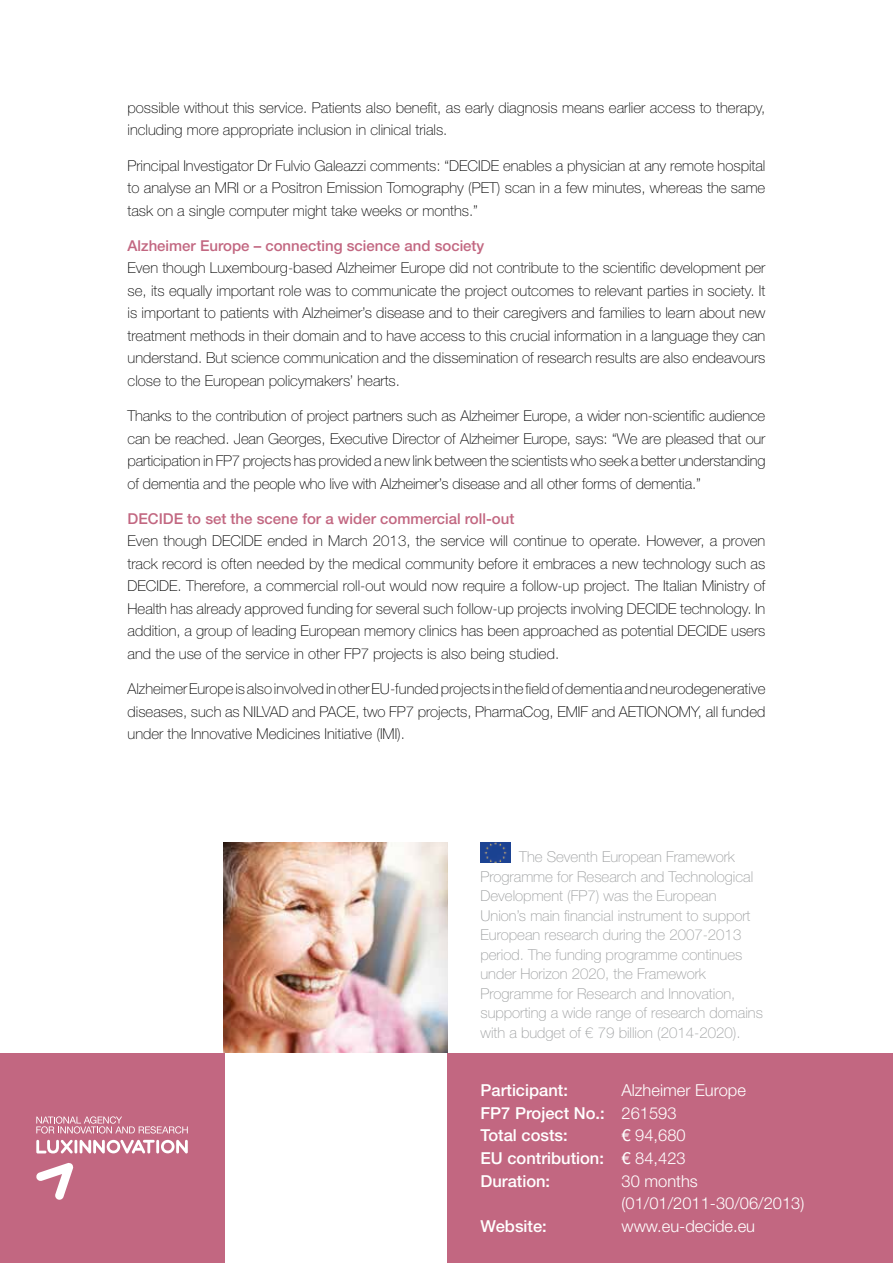
<style>
.page{position:relative;width:893px;height:1263px;background:#fff}
.page>*{position:absolute;margin:0;border:0;box-sizing:border-box;transform-origin:0 0}
.t1{font:500 16.5px/22.5px "Helvetica Neue LT Std";color:#fff}
.t2{font:300 16.5px/22.5px "Helvetica Neue LT Std";color:#fff}
.t3{font:100 15px/22.5px "Helvetica Neue LT Std";color:#000;text-align:justify}
.t4{font:100 15px/19.5px "Helvetica Neue LT Std";color:#9c9e9f}
.t5{font:500 15px "Helvetica Neue LT Std";color:#c26781}
.s1{font-weight:300}
.s2{font-weight:400}
</style>
<div class="page">
<div style="left:447px;top:1053px;width:446px;height:210px;background:#c26781"></div>
<div style="left:0;top:1053px;width:224px;height:210px;background:#c26781"></div>
<img style="left:224px;top:842px;width:223px;height:210px">
<img style="left:480px;top:842px;width:31px;height:20px">
<svg style="left:36px;top:1163px;width:37px;height:37px"></svg>
<svg style="left:36px;top:1116px;width:152px;height:17px"></svg>
<svg style="left:36px;top:1139px;width:152px;height:15px"></svg>
<p class="t3" style="left:128px;top:96px;width:639px">possible without this service. Patients also benefit, as early diagnosis means earlier access to therapy, including more appropriate inclusion in clinical trials.</p>
<p class="t3" style="left:128px;top:154px;width:639px">Principal Investigator Dr Fulvio Galeazzi comments: “DECIDE enables a physician at any remote hospital to analyse an MRI or a Positron Emission Tomography (PET) scan in a few minutes, whereas the same task on a single computer might take weeks or months.”</p>
<p class="t5" style="left:128px;top:237px;width:358px">Alzheimer Europe – connecting science and society</p>
<p class="t3" style="left:128px;top:257px;width:639px">Even though Luxembourg-based Alzheimer Europe did not contribute to the scientific development per se, its equally important role was to communicate the project outcomes to relevant parties in society. It is important to patients with Alzheimer’s disease and to their caregivers and families to learn about new treatment methods in their domain and to have access to this crucial information in a language they can understand. But science communication and the dissemination of research results are also endeavours close to the European policymakers’ hearts.</p>
<p class="t3" style="left:128px;top:404px;width:639px">Thanks to the contribution of project partners such as Alzheimer Europe, a wider non-scientific audience can be reached. Jean Georges, Executive Director of Alzheimer Europe, says: “We are pleased that our participation in FP7 projects has provided a new link between the scientists who seek a better understanding of dementia and the people who live with Alzheimer’s disease and all other forms of dementia.”</p>
<p class="t5" style="left:128px;top:510px;width:388px">DECIDE to set the scene for a wider commercial roll-out</p>
<p class="t3" style="left:128px;top:530px;width:639px">Even though DECIDE ended in March 2013, the service will continue to operate. However, a proven track record is often needed by the medical community before it embraces a new technology such as DECIDE. Therefore, a commercial roll-out would now require a follow-up project. The Italian Ministry of Health has already approved funding for several such follow-up projects involving DECIDE technology. In addition, a group of leading European memory clinics has been approached as potential DECIDE users and the use of the service in other FP7 projects is also being studied.</p>
<p class="t3" style="left:128px;top:677px;width:639px">Alzheimer Europe is also involved in other EU-funded projects in the field of dementia and neurodegenerative diseases, such as NILVAD and PACE, two FP7 projects, PharmaCog, EMIF and AETIONOMY, all funded under the Innovative Medicines Initiative (IMI).</p>
<p class="t4" style="left:480px;top:847px;width:284px;text-indent:39px">The Seventh European Framework Programme for Research and Technological Development (FP7) was the European Union’s main financial instrument to support European research during the 2007-2013 period. The funding programme continues under Horizon 2020, the Framework Programme for Research and Innovation, supporting a wide range of research domains with a budget of € 79 billion (2014-2020).</p>
<p class="t1" style="left:480px;top:1079px;width:267px;text-indent:141px"><span class="s1">Alzheimer Europe<br></span>FP7 Project No.: <span class="s1">261593<br></span>Total costs:</p>
<p class="t1" style="left:480px;top:1079px;width:89px">Participant:</p>
<p class="t1" style="left:480px;top:1124px;width:207px;text-align:justify;text-indent:141px"><span class="s2">€</span> <span class="s1">94,680<br></span>EU contribution: <span class="s2">€</span> <span class="s1">84,423<br></span>Duration:</p>
<p class="t2" style="left:621px;top:1169px;width:184px">30 months (01/01/2011-30/06/2013)</p>
<p class="t1" style="left:480px;top:1214px;width:68px">Website:</p>
<p class="t2" style="left:621px;top:1214px;width:135px">www.eu-decide.eu</p>
</div>
